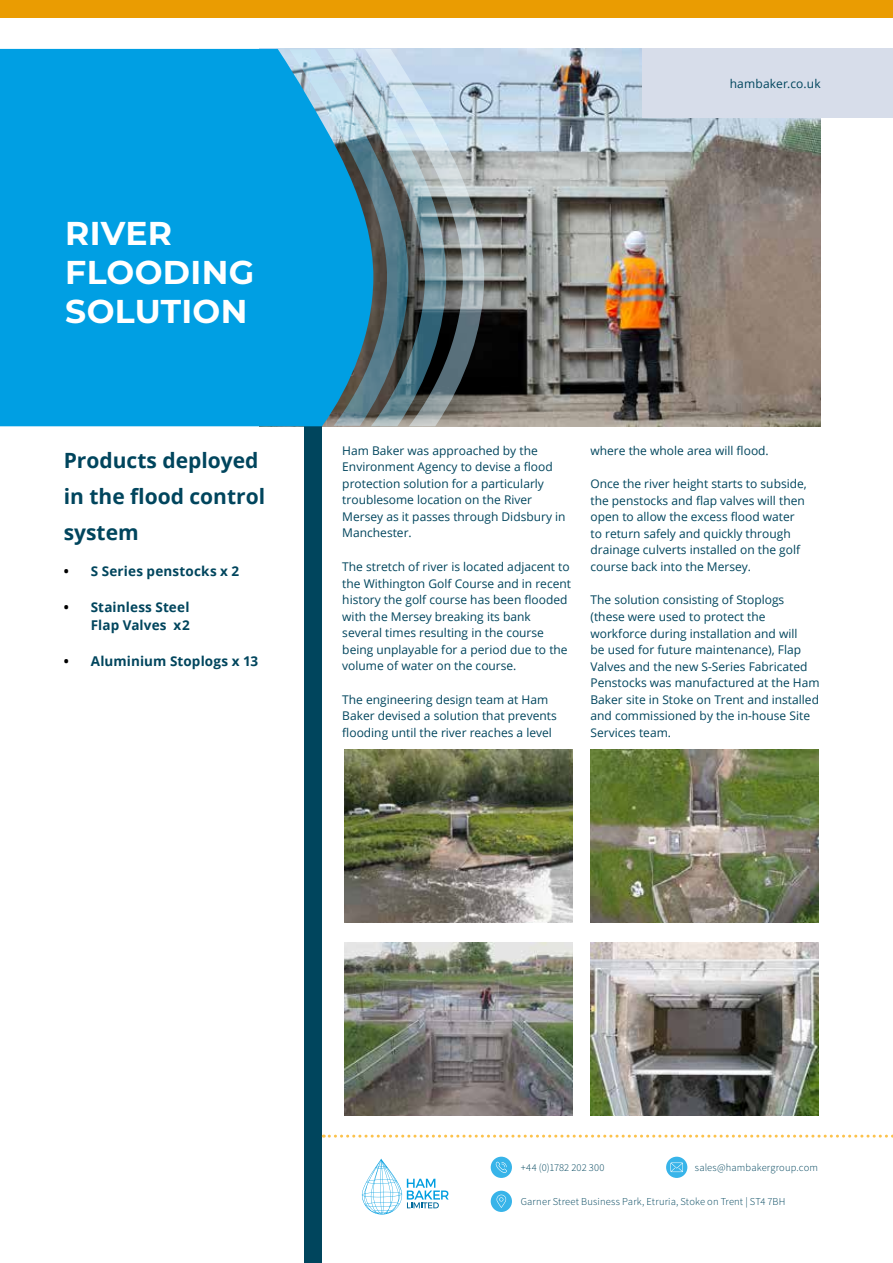
<style>
.page{position:relative;width:893px;height:1263px;background:#fff}
.page>*{position:absolute;margin:0;border:0;box-sizing:border-box;transform-origin:0 0}
.t1{font:700 33px/39px "Montserrat";letter-spacing:.01em;color:#fff}
.t2{font:700 21px/36px "Open Sans";color:#00455d}
.t3{font:700 13.5px/18px "Open Sans";letter-spacing:.01em;color:#00455d;text-align:right}
.t4{font:12px/16.5px "Open Sans";color:#00455d}
.t5{font:300 10.5px "Source Sans Pro";letter-spacing:.015em;color:#00455d}
.s1{color:#000}
</style>
<div class="page">
<img style="left:485px;top:49px;width:336px;height:377px">
<div style="left:0;top:0;width:893px;height:17px;background:#ea9c02"></div>
<div style="left:305px;top:422px;width:17px;height:841px;background:#00455d"></div>
<div style="left:0;top:49px;width:289px;height:377px;background:#009fe3"></div>
<svg style="left:447px;top:49px;width:38px;height:377px;background:#889298"></svg>
<svg style="left:409px;top:49px;width:38px;height:377px;background:#80939c"></svg>
<svg style="left:289px;top:49px;width:120px;height:377px;background:#4499bd"></svg>
<img style="left:344px;top:750px;width:228px;height:173px">
<img style="left:590px;top:750px;width:229px;height:173px">
<img style="left:344px;top:942px;width:228px;height:173px">
<img style="left:590px;top:942px;width:229px;height:173px">
<div style="left:642px;top:49px;width:251px;height:69px;background:#d7ddea"></div>
<svg style="left:323px;top:1134px;width:570px;height:3px"></svg>
<svg style="left:491px;top:1157px;width:21px;height:21px"></svg>
<svg style="left:666px;top:1157px;width:21px;height:21px"></svg>
<svg style="left:491px;top:1191px;width:21px;height:21px"></svg>
<svg style="left:362px;top:1158px;width:87px;height:56px"></svg>
<h1 class="t1" style="left:65px;top:212px;width:190px">RIVER<br>FLOODING<br>SOLUTION</h1>
<h2 class="t2" style="left:64px;top:442px;width:203px">Products deployed in the flood control system</h2>
<p class="t3" style="left:64px;top:562px;width:177px"><span class="s1">•</span> S Series penstocks x 2</p>
<p class="t3" style="left:64px;top:598px;width:127px"><span class="s1">•</span> Stainless Steel<br>Flap Valves x2</p>
<p class="t3" style="left:64px;top:652px;width:196px"><span class="s1">•</span> Aluminium Stoplogs x 13</p>
<p class="t4" style="left:730px;top:75px;width:92px">hambaker.co.uk</p>
<p class="t4" style="left:342px;top:442px;width:225px">Ham Baker was approached by the<br>Environment Agency to devise a flood protection solution for a particularly troublesome location on the River<br>Mersey as it passes through Didsbury in<br>Manchester.</p>
<p class="t4" style="left:342px;top:558px;width:230px">The stretch of river is located adjacent to the Withington Golf Course and in recent history the golf course has been flooded with the Mersey breaking its bank several times resulting in the course being unplayable for a period due to the volume of water on the course.</p>
<p class="t4" style="left:342px;top:691px;width:216px">The engineering design team at Ham<br>Baker devised a solution that prevents flooding until the river reaches a level</p>
<p class="t4" style="left:590px;top:442px;width:180px">where the whole area will flood.</p>
<p class="t4" style="left:590px;top:476px;width:218px">Once the river height starts to subside, the penstocks and flap valves will then open to allow the excess flood water to return safely and quickly through drainage culverts installed on the golf course back into the Mersey.</p>
<p class="t4" style="left:590px;top:592px;width:231px">The solution consisting of Stoplogs (these were used to protect the workforce during installation and will<br>be used for future maintenance), Flap Valves and the new S-Series Fabricated Penstocks was manufactured at the Ham Baker site in Stoke on Trent and installed and commissioned by the in-house Site Services team.</p>
<p class="t5" style="left:521px;top:1161px;width:85px">+44 (0)1782 202 300</p>
<p class="t5" style="left:695px;top:1161px;width:125px">sales@hambakergroup.com</p>
<p class="t5" style="left:521px;top:1195px;width:266px">Garner Street Business Park, Etruria, Stoke on Trent | ST4 7BH</p>
</div>
